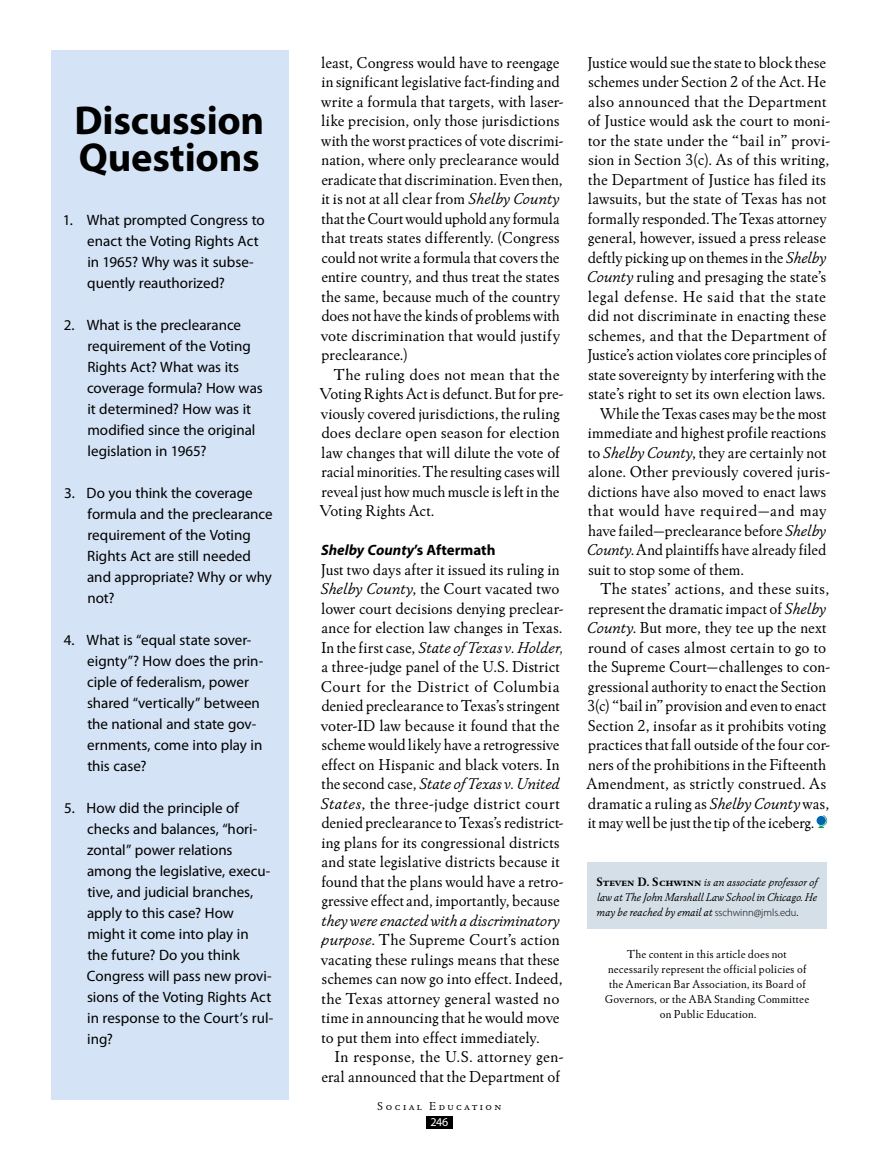
<style>
.page{position:relative;width:878px;height:1161px;background:#fff}
.page>*{position:absolute;margin:0;border:0;box-sizing:border-box;transform-origin:0 0}
.t1{font:700 40.5px/37.5px "Myriad Pro";letter-spacing:-.005em;color:#000}
.t2{font:16.5px/19.5px "Winchester New ITC";letter-spacing:.005em;color:#000}
.t3{font:16.5px "Winchester New ITC";letter-spacing:.03em;color:#000}
.t4{font:16.5px "Winchester New ITC";letter-spacing:.025em;color:#000}
.t5{font:15px/21px "Myriad Pro";color:#000}
.t6{font:italic 700 15px "Myriad Pro";color:#000}
.t7{font:12px/15px "Winchester New ITC";letter-spacing:.015em;color:#000;text-align:center}
.t8{font:12px/15px "Winchester New ITC Book Italic OS";color:#000;text-align:justify;scale:.96 1}
.t9{font:12px "Winchester New ITC Book SC";letter-spacing:.2em;color:#000}
.t10{font:12px "Myriad Pro";color:#fff}
.s1{font-style:italic}
.s2{font-style:normal}
.s3{font-family:"Winchester New ITC Bold SC";font-size:12.75px}
.s4{font-family:"Myriad Pro";font-weight:300;font-size:10.5px}
</style>
<div class="page">
<div style="left:426px;top:1117px;width:26px;height:12px;background:#000"></div>
<svg style="left:818px;top:815px;width:9px;height:13px"></svg>
<div style="left:816px;top:816px;width:9px;height:9px;background:#0066b3;border-radius:50%"></div>
<div style="left:587px;top:862px;width:240px;height:67px;background:#d5dfe7"></div>
<div style="left:51px;top:51px;width:237px;height:1049px;background:#d4e3f5"></div>
<h1 class="t1" style="left:74px;top:102px;width:191px">Discussion<br>Questions</h1>
<p class="t5" style="left:87px;top:210px;width:179px;text-indent:-24px">1. What prompted Congress to enact the Voting Rights Act in 1965? Why was it subse&shy;quently reauthorized?</p>
<p class="t5" style="left:87px;top:315px;width:177px;text-indent:-23px">2. What is the preclearance requirement of the Voting<br>Rights Act? What was its coverage formula? How was it determined? How was it modified since the original legislation in 1965?</p>
<p class="t5" style="left:87px;top:483px;width:187px;text-indent:-23px">3. Do you think the coverage formula and the preclearance requirement of the Voting<br>Rights Act are still needed and appropriate? Why or why not?</p>
<p class="t5" style="left:87px;top:630px;width:178px;text-indent:-23px">4. What is “equal state sover&shy;eignty”? How does the prin&shy;ciple of federalism, power shared “vertically” between the national and state gov&shy;ernments, come into play in this case?</p>
<p class="t5" style="left:87px;top:798px;width:188px;text-indent:-23px">5. How did the principle of checks and balances, “hori&shy;zontal” power relations among the legislative, execu&shy;tive, and judicial branches, apply to this case? How might it come into play in<br>the future? Do you think<br>Congress will pass new provi&shy;sions of the Voting Rights Act in response to the Court’s rul&shy;ing?</p>
<p class="t2" style="left:321px;top:52px;width:245px">least, Congress would have to reengage in significant legislative fact-finding and write a formula that targets, with laser&shy;like precision, only those jurisdictions with the worst practices of vote discrimi&shy;nation, where only preclearance would eradicate that discrimination. Even then, it is not at all clear from <span class="s1">Shelby County </span>that the Court would uphold any formula that treats states differently. (Congress could not write a formula that covers the entire country, and thus treat the states the same, because much of the country does not have the kinds of problems with vote discrimination that would justify preclearance.)</p>
<p class="t2" style="left:320px;top:364px;width:245px;text-indent:14px">The ruling does not mean that the Voting Rights Act is defunct. But for pre&shy;viously covered jurisdictions, the ruling does declare open season for election law changes that will dilute the vote of racial minorities. The resulting cases will reveal just how much muscle is left in the Voting Rights Act.</p>
<p class="t6" style="left:321px;top:542px;width:176px">Shelby County<span class="s2">’s Aftermath</span></p>
<p class="t2" style="left:320px;top:559px;width:245px">Just two days after it issued its ruling in <span class="s1">Shelby County</span>, the Court vacated two lower court decisions denying preclear&shy;ance for election law changes in Texas.<br>In the first case, <span class="s1">State of Texas v. Holder, </span>a three-judge panel of the U.S. District Court for the District of Columbia denied preclearance to Texas’s stringent voter-ID law because it found that the scheme would likely have a retrogressive effect on Hispanic and black voters. In the second case, <span class="s1">State of Texas v. United States</span>, the three-judge district court denied preclearance to Texas’s redistrict&shy;ing plans for its congressional districts and state legislative districts because it found that the plans would have a retro&shy;gressive effect and, importantly, because</p>
<p class="t2" style="left:321px;top:910px;width:243px"><span class="s1">they were enacted with a discriminatory purpose</span>. The Supreme Court’s action vacating these rulings means that these schemes can now go into effect. Indeed, the Texas attorney general wasted no time in announcing that he would move to put them into effect immediately.</p>
<p class="t2" style="left:321px;top:1047px;width:244px;text-align:right">In response, the U.S. attorney gen&shy;eral announced that the Department of</p>
<p class="t9" style="left:377px;top:1098px;width:125px">Social Education</p>
<p class="t10" style="left:430px;top:1116px;width:19px">246</p>
<p class="t2" style="left:587px;top:52px;width:240px">Justice would sue the state to block these</p>
<p class="t2" style="left:588px;top:72px;width:239px">schemes under Section 2 of the Act. He</p>
<p class="t2" style="left:588px;top:91px;width:240px">also announced that the Department</p>
<p class="t2" style="left:588px;top:111px;width:244px">of Justice would ask the court to moni-</p>
<p class="t2" style="left:588px;top:130px;width:244px">tor the state under the “bail in” provi-</p>
<p class="t2" style="left:588px;top:150px;width:242px">sion in Section 3(c). As of this writing,</p>
<p class="t2" style="left:588px;top:169px;width:239px">the Department of Justice has filed its</p>
<p class="t2" style="left:588px;top:189px;width:240px">lawsuits, but the state of Texas has not</p>
<p class="t2" style="left:588px;top:208px;width:240px">formally responded. The Texas attorney</p>
<p class="t2" style="left:588px;top:228px;width:239px">general, however, issued a press release</p>
<p class="t2" style="left:588px;top:247px;width:239px">deftly picking up on themes in the <span class="s1">Shelby</span></p>
<p class="t2" style="left:586px;top:267px;width:241px"><span class="s1">County</span> ruling and presaging the state’s</p>
<p class="t3" style="left:588px;top:286px;width:240px">legal defense. He said that the state</p>
<p class="t2" style="left:588px;top:306px;width:240px">did not discriminate in enacting these</p>
<p class="t2" style="left:588px;top:325px;width:240px">schemes, and that the Department of</p>
<p class="t2" style="left:587px;top:345px;width:241px">Justice’s action violates core principles of</p>
<p class="t2" style="left:588px;top:364px;width:239px">state sovereignty by interfering with the</p>
<p class="t2" style="left:588px;top:384px;width:238px">state’s right to set its own election laws.</p>
<p class="t2" style="left:600px;top:403px;width:227px">While the Texas cases may be the most</p>
<p class="t2" style="left:588px;top:423px;width:240px">immediate and highest profile reactions</p>
<p class="t2" style="left:588px;top:442px;width:240px">to <span class="s1">Shelby County</span>, they are certainly not</p>
<p class="t2" style="left:588px;top:462px;width:244px">alone. Other previously covered juris-</p>
<p class="t2" style="left:588px;top:481px;width:240px">dictions have also moved to enact laws</p>
<p class="t4" style="left:588px;top:501px;width:240px">that would have required—and may</p>
<p class="t2" style="left:588px;top:520px;width:239px">have failed—preclearance before <span class="s1">Shelby</span></p>
<p class="t2" style="left:586px;top:540px;width:241px"><span class="s1">County</span>. And plaintiffs have already filed</p>
<p class="t2" style="left:588px;top:559px;width:157px">suit to stop some of them.</p>
<p class="t2" style="left:600px;top:579px;width:231px">The states’ actions, and these suits,</p>
<p class="t2" style="left:588px;top:598px;width:239px">represent the dramatic impact of <span class="s1">Shelby</span></p>
<p class="t2" style="left:586px;top:618px;width:241px"><span class="s1">County</span>. But more, they tee up the next</p>
<p class="t2" style="left:588px;top:637px;width:240px">round of cases almost certain to go to</p>
<p class="t2" style="left:588px;top:657px;width:244px">the Supreme Court—challenges to con-</p>
<p class="t2" style="left:588px;top:676px;width:239px">gressional authority to enact the Section</p>
<p class="t2" style="left:587px;top:696px;width:241px">3(c) “bail in” provision and even to enact</p>
<p class="t2" style="left:588px;top:715px;width:240px">Section 2, insofar as it prohibits voting</p>
<p class="t2" style="left:588px;top:735px;width:244px">practices that fall outside of the four cor-</p>
<p class="t2" style="left:588px;top:754px;width:239px">ners of the prohibitions in the Fifteenth</p>
<p class="t2" style="left:586px;top:774px;width:241px">Amendment, as strictly construed. As</p>
<p class="t2" style="left:588px;top:793px;width:243px">dramatic a ruling as <span class="s1">Shelby County</span> was,</p>
<p class="t2" style="left:588px;top:813px;width:228px">it may well be just the tip of the iceberg.</p>
<p class="t8" style="left:596px;top:874px;width:231px"><span class="s3">Steven D. Schwinn</span> is an associate professor of law at The John Marshall Law School in Chicago. He may be reached by email at <span class="s4">sschwinn@jmls.edu</span>.</p>
<p class="t7" style="left:604px;top:946px;width:206px">The content in this article does not necessarily represent the official policies of the American Bar Association, its Board of Governors, or the ABA Standing Committee on Public Education.</p>
</div>
